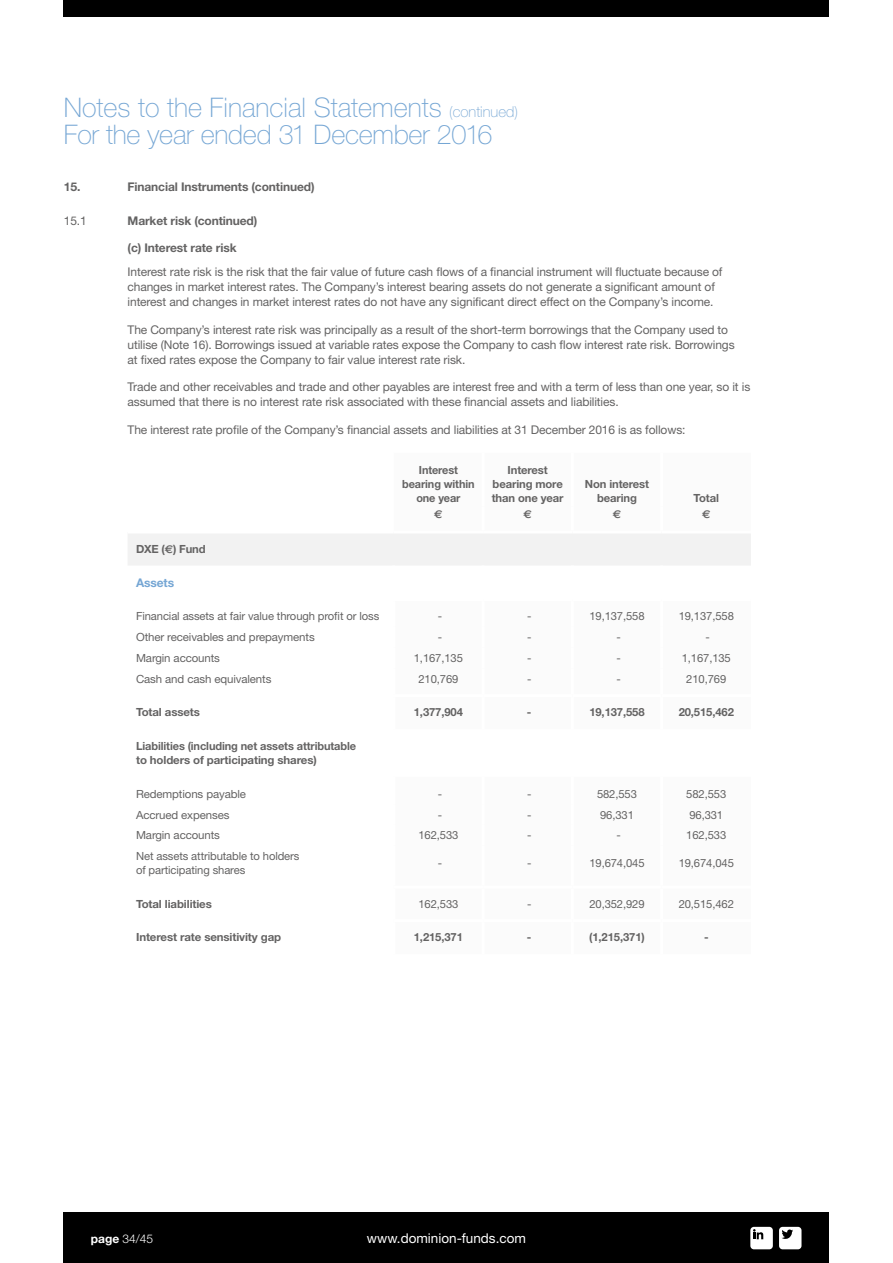
<style>
.page{position:relative;width:893px;height:1263px;background:#fff}
.page>*{position:absolute;margin:0;border:0;box-sizing:border-box;transform-origin:0 0}
.t1{font:100 27px/27px "Helvetica Neue";color:#75a6d4}
.t2{font:13.5px "Minion Pro";color:#fff}
.t3{font:13.5px "Helvetica Neue";color:#fff}
.t4{font:12px/15px "Helvetica Neue";letter-spacing:-.01em;color:#646363}
.t5{font:700 12px "Helvetica Neue";letter-spacing:-.01em;color:#646363}
.t6{font:300 12px "Helvetica Neue";color:#fff}
.t7{font:700 12px "Helvetica Neue";letter-spacing:-.01em;color:#75a6d4}
.t8{font:11.25px/14.2px "Helvetica Neue";letter-spacing:-.01em;color:#646363}
.t9{font:700 11.25px/14.2px "Helvetica Neue";letter-spacing:-.01em;color:#646363;text-align:center}
.t10{font:700 11.25px "Euro Sans";color:#646363}
.s1{font-size:15px}
.s2{font-family:"Euro Sans"}
.s3{font-weight:700}
</style>
<div class="page">
<div style="left:64px;top:0;width:765px;height:17px;background:#000"></div>
<div style="left:128px;top:534px;width:623px;height:31px;background:#f2f2f2"></div>
<div style="left:64px;top:1212px;width:765px;height:51px;background:#000"></div>
<div style="left:779px;top:1227px;width:22px;height:22px;background:#fff;border-radius:4px"></div>
<svg style="left:782px;top:1229px;width:11px;height:10px"></svg>
<div style="left:750px;top:1227px;width:23px;height:22px;background:#fff;border-radius:4px"></div>
<svg style="left:753px;top:1229px;width:10px;height:10px"></svg>
<h1 class="t1" style="left:64px;top:94px;width:456px">Notes to the Financial Statements <span class="s1">(continued)<br></span>For the year ended 31 December 2016</h1>
<p class="t5" style="left:64px;top:179px;width:18px">15.</p>
<p class="t5" style="left:128px;top:179px;width:188px">Financial Instruments (continued)</p>
<p class="t4" style="left:64px;top:213px;width:24px">15.1</p>
<p class="t5" style="left:128px;top:213px;width:131px">Market risk (continued)</p>
<p class="t5" style="left:128px;top:241px;width:111px">(c) Interest rate risk</p>
<p class="t4" style="left:128px;top:264px;width:596px">Interest rate risk is the risk that the fair value of future cash flows of a financial instrument will fluctuate because of changes in market interest rates. The Company’s interest bearing assets do not generate a significant amount of interest and changes in market interest rates do not have any significant direct effect on the Company’s income.</p>
<p class="t4" style="left:128px;top:322px;width:609px">The Company’s interest rate risk was principally as a result of the short-term borrowings that the Company used to utilise (Note 16). Borrowings issued at variable rates expose the Company to cash flow interest rate risk. Borrowings at fixed rates expose the Company to fair value interest rate risk.</p>
<p class="t4" style="left:128px;top:379px;width:624px">Trade and other receivables and trade and other payables are interest free and with a term of less than one year, so it is assumed that there is no interest rate risk associated with these financial assets and liabilities.</p>
<p class="t4" style="left:128px;top:422px;width:559px">The interest rate profile of the Company’s financial assets and liabilities at 31 December 2016 is as follows:</p>
<p class="t9" style="left:402px;top:462px;width:74px">Interest bearing within one year</p>
<p class="t9" style="left:492px;top:462px;width:73px">Interest bearing more than one year</p>
<p class="t9" style="left:585px;top:476px;width:66px">Non interest bearing</p>
<p class="t9" style="left:694px;top:491px;width:27px">Total</p>
<p class="t10" style="left:434px;top:508px;width:10px">€</p>
<p class="t10" style="left:523px;top:508px;width:10px">€</p>
<p class="t10" style="left:613px;top:508px;width:10px">€</p>
<p class="t10" style="left:702px;top:508px;width:10px">€</p>
<p class="t9" style="left:136px;top:541px;width:71px">DXE (<span class="s2">€</span>) Fund</p>
<p class="t7" style="left:136px;top:575px;width:40px">Assets</p>
<p class="t8" style="left:136px;top:609px;width:245px">Financial assets at fair value through profit or loss</p>
<p class="t8" style="left:438px;top:609px;width:6px">-</p>
<p class="t8" style="left:527px;top:609px;width:6px">-</p>
<p class="t8" style="left:589px;top:609px;width:57px">19,137,558</p>
<p class="t8" style="left:679px;top:609px;width:57px">19,137,558</p>
<p class="t8" style="left:136px;top:630px;width:180px">Other receivables and prepayments</p>
<p class="t8" style="left:438px;top:630px;width:6px">-</p>
<p class="t8" style="left:527px;top:630px;width:6px">-</p>
<p class="t8" style="left:616px;top:630px;width:6px">-</p>
<p class="t8" style="left:706px;top:630px;width:6px">-</p>
<p class="t8" style="left:136px;top:651px;width:85px">Margin accounts</p>
<p class="t8" style="left:414px;top:651px;width:51px">1,167,135</p>
<p class="t8" style="left:527px;top:651px;width:6px">-</p>
<p class="t8" style="left:616px;top:651px;width:6px">-</p>
<p class="t8" style="left:682px;top:651px;width:51px">1,167,135</p>
<p class="t8" style="left:136px;top:671px;width:137px">Cash and cash equivalents</p>
<p class="t8" style="left:418px;top:671px;width:41px">210,769</p>
<p class="t8" style="left:527px;top:671px;width:6px">-</p>
<p class="t8" style="left:616px;top:671px;width:6px">-</p>
<p class="t8" style="left:686px;top:671px;width:41px">210,769</p>
<p class="t9" style="left:136px;top:705px;width:65px">Total assets</p>
<p class="t9" style="left:414px;top:705px;width:51px">1,377,904</p>
<p class="t9" style="left:527px;top:705px;width:6px">-</p>
<p class="t9" style="left:589px;top:705px;width:57px">19,137,558</p>
<p class="t9" style="left:679px;top:705px;width:57px">20,515,462</p>
<p class="t9" style="left:136px;top:738px;width:222px;text-align:left">Liabilities (including net assets attributable to holders of participating shares)</p>
<p class="t8" style="left:136px;top:786px;width:111px">Redemptions payable</p>
<p class="t8" style="left:438px;top:786px;width:6px">-</p>
<p class="t8" style="left:527px;top:786px;width:6px">-</p>
<p class="t8" style="left:597px;top:786px;width:41px">582,553</p>
<p class="t8" style="left:686px;top:786px;width:41px">582,553</p>
<p class="t8" style="left:136px;top:807px;width:95px">Accrued expenses</p>
<p class="t8" style="left:438px;top:807px;width:6px">-</p>
<p class="t8" style="left:527px;top:807px;width:6px">-</p>
<p class="t8" style="left:600px;top:807px;width:35px">96,331</p>
<p class="t8" style="left:689px;top:807px;width:35px">96,331</p>
<p class="t8" style="left:136px;top:828px;width:85px">Margin accounts</p>
<p class="t8" style="left:418px;top:828px;width:41px">162,533</p>
<p class="t8" style="left:527px;top:828px;width:6px">-</p>
<p class="t8" style="left:616px;top:828px;width:6px">-</p>
<p class="t8" style="left:686px;top:828px;width:41px">162,533</p>
<p class="t8" style="left:136px;top:849px;width:165px">Net assets attributable to holders of participating shares</p>
<p class="t8" style="left:438px;top:856px;width:6px">-</p>
<p class="t8" style="left:527px;top:856px;width:6px">-</p>
<p class="t8" style="left:589px;top:856px;width:57px">19,674,045</p>
<p class="t8" style="left:679px;top:856px;width:57px">19,674,045</p>
<p class="t9" style="left:136px;top:896px;width:77px">Total liabilities</p>
<p class="t8" style="left:418px;top:896px;width:41px">162,533</p>
<p class="t8" style="left:527px;top:896px;width:6px">-</p>
<p class="t8" style="left:589px;top:896px;width:57px">20,352,929</p>
<p class="t8" style="left:679px;top:896px;width:57px">20,515,462</p>
<p class="t9" style="left:136px;top:930px;width:147px">Interest rate sensitivity gap</p>
<p class="t9" style="left:414px;top:930px;width:51px">1,215,371</p>
<p class="t9" style="left:527px;top:930px;width:6px">-</p>
<p class="t9" style="left:589px;top:930px;width:57px">(1,215,371)</p>
<p class="t9" style="left:704px;top:930px;width:6px">-</p>
<p class="t6" style="left:91px;top:1231px;width:64px"><span class="s3">page</span> 34/45</p>
<p class="t3" style="left:367px;top:1230px;width:51px">www.do</p>
<p class="t3" style="left:441px;top:1230px;width:9px">o</p>
<p class="t3" style="left:496px;top:1230px;width:32px">.com</p>
<p class="t2" style="left:374px;top:1229px;width:147px">www.dominion-funds.com</p>
</div>
